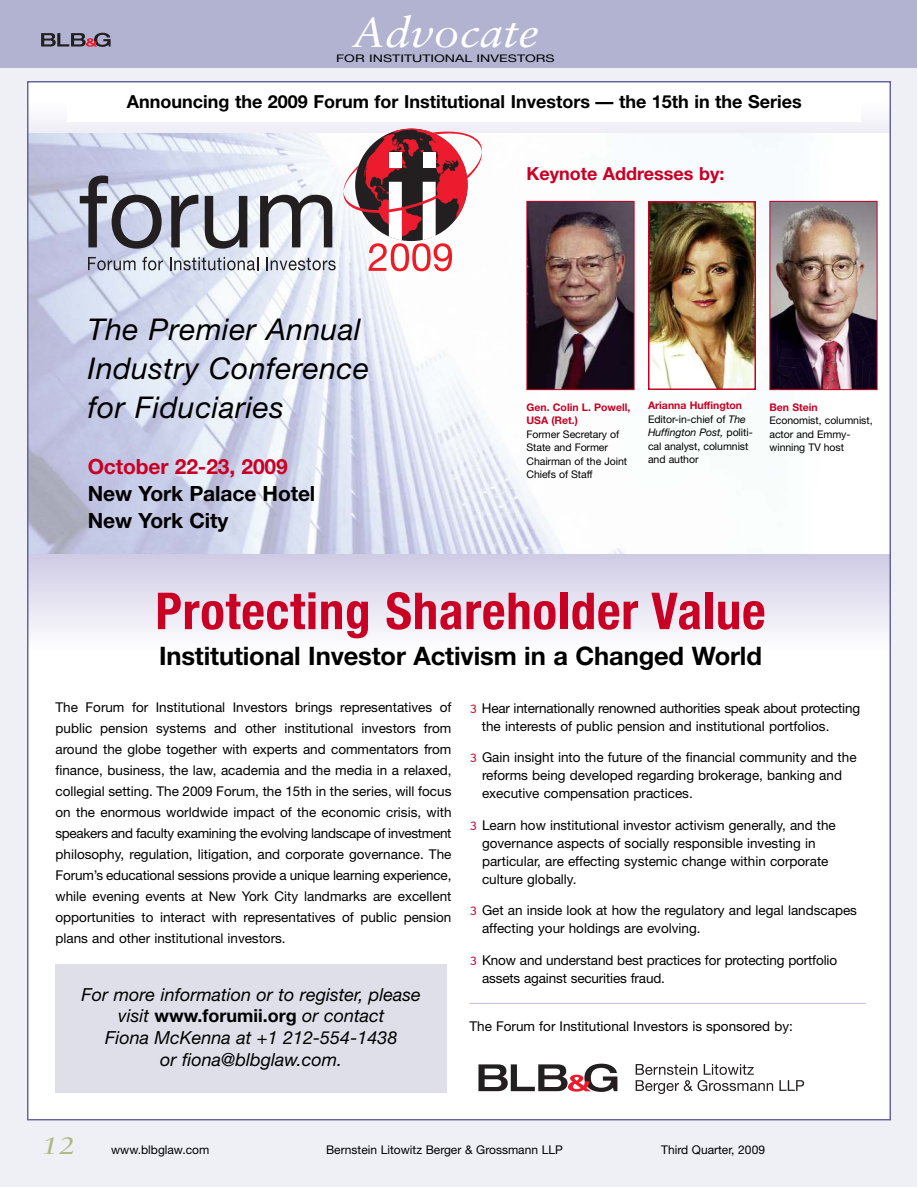
<style>
.page{position:relative;width:918px;height:1188px;background:#fff}
.page>*{position:absolute;margin:0;border:0;box-sizing:border-box;transform-origin:0 0}
.t1{font:700 condensed 51px "Helvetica Neue";letter-spacing:.015em;color:#c90023}
.t2{font:italic 42px "Sabon";color:#fff;scale:1.1 1}
.t3{font:italic 30px/39px "Helvetica Neue";letter-spacing:.015em;color:#000}
.t4{font:700 25.5px "Helvetica Neue";letter-spacing:-.005em;color:#000}
.t5{font:italic 24px "Sabon";color:#afb883;scale:1.25 1}
.t6{font:700 21px/27px "Helvetica Neue";letter-spacing:-.005em;color:#000}
.t7{font:700 21px "Helvetica Neue";letter-spacing:-.005em;color:#c90023}
.t8{font:italic 18px/21.6px "Helvetica Neue";color:#000;text-align:center}
.t9{font:700 18px "Helvetica Neue";color:#000}
.t10{font:700 18px "Helvetica Neue";color:#c90023}
.t11{font:13.5px/21px "Helvetica Neue";color:#000}
.t12{font:12px "Helvetica Neue";color:#000}
.t13{font:10.5px/13.5px "Helvetica Neue";letter-spacing:-.005em;color:#000}
.t14{font:700 10.5px/13.5px "Helvetica Neue";color:#c90023}
.t15{font:10.5px "Helvetica Neue";letter-spacing:-.005em;color:#000;scale:1.35 1}
.s1{font-weight:700;color:#c90023}
.s2{font-style:italic}
.s3{font-family:"Courier";color:#c90023}
.s4{font-weight:700;font-style:normal}
</style>
<div class="page">
<div style="left:0;top:0;width:916px;height:1186px;background:#eff0f6"></div>
<div style="left:27px;top:81px;width:864px;height:1039px;background:#fff"></div>
<svg style="left:30px;top:120px;width:858px;height:512px"></svg>
<img style="left:30px;top:134px;width:858px;height:420px">
<img style="left:772px;top:203px;width:104px;height:185px">
<div style="left:770px;top:201px;width:108px;height:189px;border:1px solid #c90023"></div>
<img style="left:528px;top:203px;width:104px;height:185px">
<div style="left:526px;top:201px;width:108px;height:189px;border:1px solid #c90023"></div>
<svg style="left:478px;top:1064px;width:139px;height:28px"></svg>
<svg style="left:636px;top:1064px;width:137px;height:30px"></svg>
<svg style="left:779px;top:1080px;width:25px;height:11px"></svg>
<svg style="left:80px;top:176px;width:82px;height:73px;background:#9799a8"></svg>
<svg style="left:88px;top:257px;width:48px;height:13px"></svg>
<svg style="left:142px;top:257px;width:21px;height:13px"></svg>
<svg style="left:170px;top:129px;width:317px;height:142px"></svg>
<hr style="left:470px;top:1003px;width:396px;height:1px;background:#c7b9dd">
<div style="left:56px;top:964px;width:391px;height:129px;background:#dfdfea"></div>
<img style="left:651px;top:204px;width:102px;height:183px">
<div style="left:648px;top:201px;width:108px;height:189px;border:2px solid #c90023"></div>
<div style="left:68px;top:93px;width:793px;height:29px;background:#fff"></div>
<div style="left:0;top:0;width:916px;height:68px;background:#b1b3d1"></div>
<svg style="left:41px;top:33px;width:70px;height:14px"></svg>
<h2 class="t2" style="left:352px;top:14px;width:172px">Advocate</h2>
<p class="t15" style="left:336px;top:55px;width:163px">FOR INSTITUTIONAL INVESTORS</p>
<h3 class="t9" style="left:127px;top:95px;width:676px">Announcing the 2009 Forum for Institutional Investors — the 15th in the Series</h3>
<h3 class="t3" style="left:88px;top:313px;width:283px">The Premier Annual<br>Industry Conference for Fiduciaries</h3>
<h3 class="t7" style="left:88px;top:459px;width:202px">October 22-23, 2009</h3>
<h3 class="t6" style="left:88px;top:481px;width:229px">New York Palace Hotel<br>New York City</h3>
<h3 class="t10" style="left:526px;top:167px;width:199px">Keynote Addresses by:</h3>
<p class="t14" style="left:526px;top:401px;width:106px">Gen. Colin L. Powell,<br>USA (Ret.)</p>
<p class="t13" style="left:526px;top:429px;width:102px">Former Secretary of<br>State and Former<br>Chairman of the Joint<br>Chiefs of Staff</p>
<p class="t13" style="left:648px;top:400px;width:106px"><span class="s1">Arianna Huffington<br></span>Editor-in-chief of <span class="s2">The<br>Huffington Post,</span> politi&shy;cal analyst, columnist and author</p>
<p class="t14" style="left:770px;top:401px;width:50px">Ben Stein</p>
<p class="t13" style="left:770px;top:415px;width:105px">Economist, columnist, actor and Emmy&shy;winning TV host</p>
<h1 class="t1" style="left:155px;top:593px;width:612px">Protecting Shareholder Value</h1>
<h3 class="t4" style="left:159px;top:647px;width:604px">Institutional Investor Activism in a Changed World</h3>
<p class="t11" style="left:56px;top:698px;width:398px;text-align:justify">The Forum for Institutional Investors brings representatives of public pension systems and other institutional investors from around the globe together with experts and commentators from finance, business, the law, academia and the media in a relaxed, collegial setting. The 2009 Forum, the 15th in the series, will focus on the enormous worldwide impact of the economic crisis, with speakers and faculty examining the evolving landscape of investment philosophy, regulation, litigation, and corporate governance. The Forum’s educational sessions provide a unique learning experience, while evening events at New York City landmarks are excellent opportunities to interact with representatives of public pension plans and other institutional investors.</p>
<p class="t11" style="left:482px;top:700px;width:380px;line-height:18px;text-indent:-12px"><span class="s3">3</span> Hear internationally renowned authorities speak about protecting the interests of public pension and institutional portfolios.</p>
<p class="t11" style="left:482px;top:750px;width:376px;line-height:18px;text-indent:-13px"><span class="s3">3</span> Gain insight into the future of the financial community and the reforms being developed regarding brokerage, banking and executive compensation practices.</p>
<p class="t11" style="left:482px;top:817px;width:355px;line-height:18px;text-indent:-13px"><span class="s3">3</span> Learn how institutional investor activism generally, and the governance aspects of socially responsible investing in particular, are effecting systemic change within corporate culture globally.</p>
<p class="t11" style="left:482px;top:903px;width:376px;line-height:18px;text-indent:-13px"><span class="s3">3</span> Get an inside look at how the regulatory and legal landscapes affecting your holdings are evolving.</p>
<p class="t11" style="left:482px;top:952px;width:357px;line-height:18px;text-indent:-13px"><span class="s3">3</span> Know and understand best practices for protecting portfolio assets against securities fraud.</p>
<p class="t11" style="left:469px;top:1017px;width:325px">The Forum for Institutional Investors is sponsored by:</p>
<h3 class="t8" style="left:82px;top:985px;width:341px">For more information or to register, please visit <span class="s4">www.forumii.org</span> or contact<br>Fiona McKenna at +1 212-554-1438<br>or fiona@blbglaw.com.</h3>
<h3 class="t5" style="left:42px;top:1135px;width:28px">12</h3>
<p class="t12" style="left:111px;top:1146px;width:100px">www.blbglaw.com</p>
<p class="t12" style="left:326px;top:1146px;width:238px">Bernstein Litowitz Berger &amp; Grossmann LLP</p>
<p class="t12" style="left:661px;top:1146px;width:105px">Third Quarter, 2009</p>
</div>
